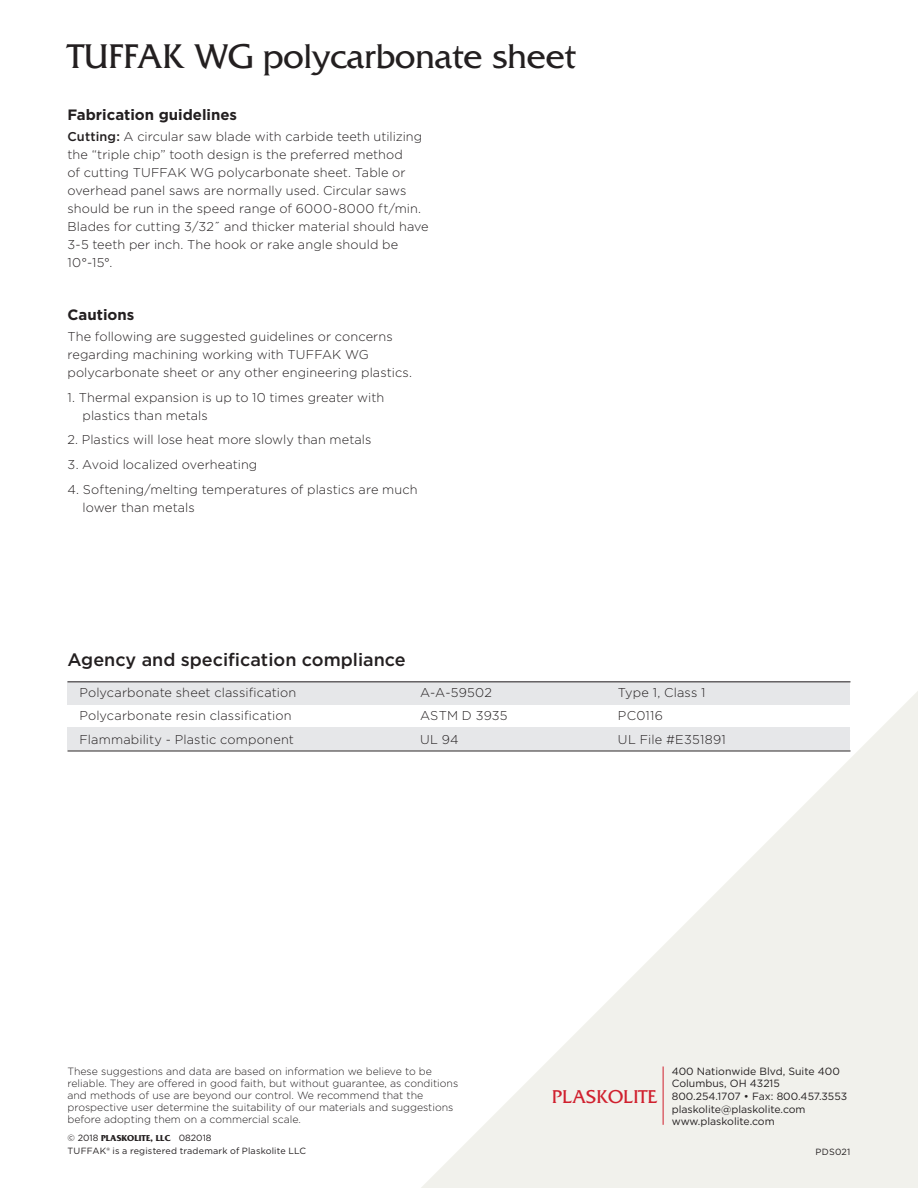
<style>
.page{position:relative;width:918px;height:1188px;background:#fff}
.page>*{position:absolute;margin:0;border:0;box-sizing:border-box;transform-origin:0 0}
.t1{font:36px "Friz Quadrata";color:#231f20}
.t2{font:19.5px "Friz Quadrata";color:#d0202e}
.t3{font:500 18px "Gotham";color:#231f20}
.t4{font:700 15px "Gotham";color:#231f20}
.t5{font:300 12.75px/18px "Gotham";letter-spacing:.005em;color:#231f20}
.t6{font:300 10.5px/12px "Gotham";color:#231f20}
.t7{font:10.5px/12.6px "Gotham";color:#231f20}
.t8{font:9px "Gotham";letter-spacing:.02em;color:#231f20}
.t9{font:700 9px "Friz Quadrata";color:#231f20}
.s1{font-weight:500}
.s2{font-family:"Gotham";font-weight:400}
</style>
<div class="page">
<svg style="left:421px;top:691px;width:497px;height:497px;fill:#f1f1ec"></svg>
<div style="left:68px;top:681px;width:782px;height:24px;background:#e6e7e9"></div>
<div style="left:68px;top:728px;width:782px;height:22px;background:#e6e7e9"></div>
<hr style="left:68px;top:681px;width:782px;height:1px;background:#231f20">
<hr style="left:68px;top:751px;width:782px;height:1px;background:#231f20">
<hr style="left:663px;top:1066px;width:1px;height:59px;background:#d0202e">
<h1 class="t1" style="left:68px;top:36px;width:510px">TUFFAK WG polycarbonate sheet</h1>
<p class="t4" style="left:68px;top:105px;width:171px">Fabrication guidelines</p>
<p class="t5" style="left:68px;top:127px;width:363px"><span class="s1">Cutting:</span> A circular saw blade with carbide teeth utilizing the “triple chip” tooth design is the preferred method<br>of cutting TUFFAK WG polycarbonate sheet. Table or overhead panel saws are normally used. Circular saws should be run in the speed range of 6000-8000 ft/min.<br>Blades for cutting 3/32˝ and thicker material should have 3-5 teeth per inch. The hook or rake angle should be 10°-15°.</p>
<p class="t4" style="left:68px;top:304px;width:68px">Cautions</p>
<p class="t5" style="left:68px;top:327px;width:346px">The following are suggested guidelines or concerns regarding machining working with TUFFAK WG polycarbonate sheet or any other engineering plastics.</p>
<p class="t5" style="left:83px;top:388px;width:303px;text-indent:-15px">1. Thermal expansion is up to 10 times greater with plastics than metals</p>
<p class="t5" style="left:68px;top:431px;width:305px">2. Plastics will lose heat more slowly than metals</p>
<p class="t5" style="left:68px;top:455px;width:191px">3. Avoid localized overheating</p>
<p class="t5" style="left:83px;top:480px;width:337px;text-indent:-15px">4. Softening/melting temperatures of plastics are much lower than metals</p>
<h3 class="t3" style="left:68px;top:647px;width:340px">Agency and specification compliance</h3>
<p class="t5" style="left:80px;top:683px;width:218px">Polycarbonate sheet classification</p>
<p class="t5" style="left:420px;top:683px;width:73px">A-A-59502</p>
<p class="t5" style="left:618px;top:683px;width:89px">Type 1, Class 1</p>
<p class="t5" style="left:80px;top:707px;width:214px">Polycarbonate resin classification</p>
<p class="t5" style="left:420px;top:707px;width:89px">ASTM D 3935</p>
<p class="t5" style="left:618px;top:707px;width:46px">PC0116</p>
<p class="t5" style="left:80px;top:730px;width:216px">Flammability - Plastic component</p>
<p class="t5" style="left:420px;top:730px;width:40px">UL 94</p>
<p class="t5" style="left:618px;top:730px;width:109px">UL File #E351891</p>
<p class="t6" style="left:68px;top:1065px;width:392px">These suggestions and data are based on information we believe to be reliable. They are offered in good faith, but without guarantee, as conditions and methods of use are beyond our control. We recommend that the prospective user determine the suitability of our materials and suggestions before adopting them on a commercial scale.</p>
<p class="t9" style="left:68px;top:1133px;width:146px"><span class="s2">© 2018</span> PLASKOLITE, LLC <span class="s2">082018</span></p>
<p class="t8" style="left:68px;top:1145px;width:240px">TUFFAK® is a registered trademark of Plaskolite LLC</p>
<h2 class="t2" style="left:552px;top:1086px;width:107px">PLASKOLITE</h2>
<p class="t7" style="left:672px;top:1065px;width:177px">400 Nationwide Blvd, Suite 400<br>Columbus, OH 43215<br>800.254.1707 • Fax: 800.457.3553 plaskolite@plaskolite.com www.plaskolite.com</p>
<p class="t8" style="left:816px;top:1146px;width:36px">PDS021</p>
</div>
